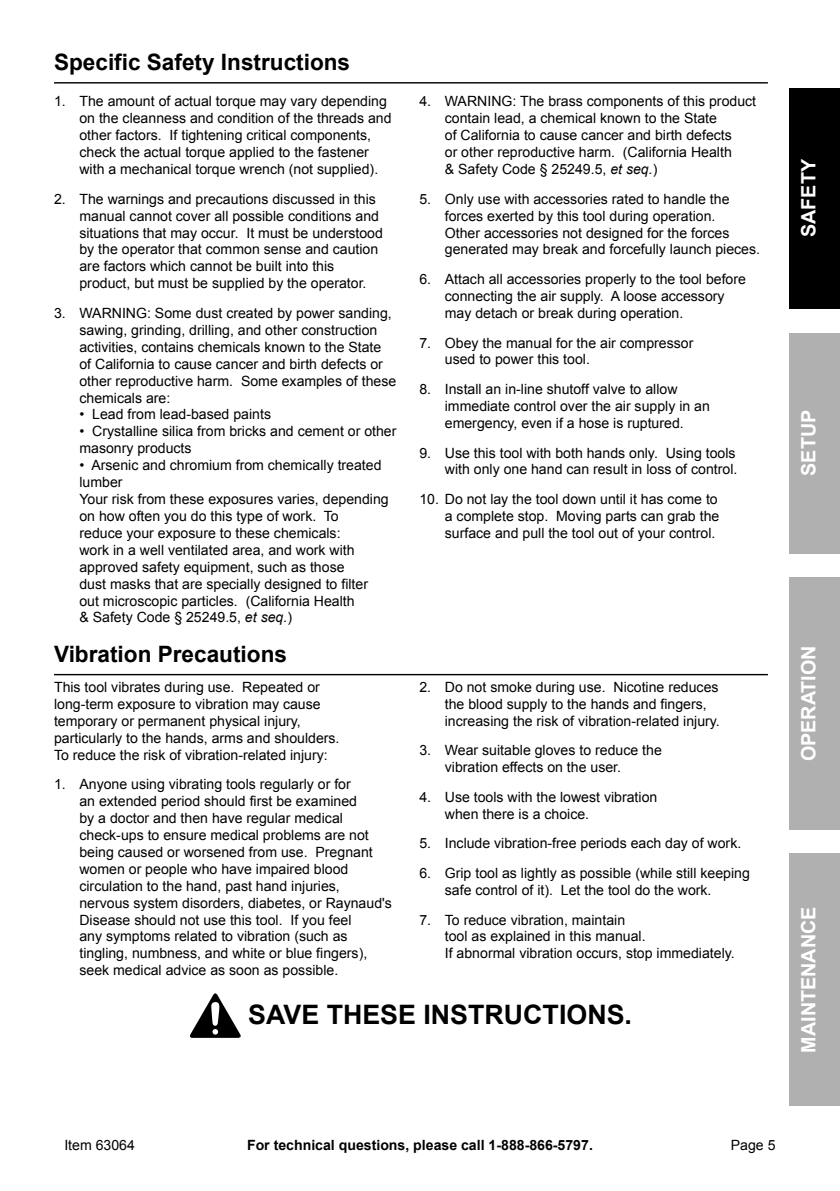
<style>
.page{position:relative;width:840px;height:1191px;background:#fff}
.page>*{position:absolute;margin:0;border:0;box-sizing:border-box;transform-origin:0 0}
.t1{font:700 26.8px "Arial";color:#000}
.Subheading{font:700 22.6px "Arial";color:#000}
.t2{font:700 19.8px "Arial";color:#fff}
.Paragraph{font:14px/17px "Arial";color:#000}
.t3{font:700 14px "Arial";color:#000}
.s1{font-style:italic}
</style>
<div class="page">
<div style="left:788px;top:88px;width:51px;height:221px;background:#000"></div>
<div style="left:788px;top:577px;width:51px;height:252px;background:#b0b0b0"></div>
<div style="left:788px;top:853px;width:51px;height:253px;background:#b0b0b0"></div>
<div style="left:788px;top:332px;width:51px;height:221px;background:#b0b0b0"></div>
<hr style="left:54px;top:82px;width:713px;height:2px;background:#000">
<hr style="left:54px;top:674px;width:713px;height:1px;background:#000">
<svg style="left:190px;top:993px;width:51px;height:44px"></svg>
<p class="Subheading" style="left:54px;top:47px;width:297px">Specific Safety Instructions</p>
<p class="Paragraph" style="left:79px;top:93px;width:313px;text-indent:-25px">1. The amount of actual torque may vary depending on the cleanness and condition of the threads and other factors. If tightening critical components, check the actual torque applied to the fastener with a mechanical torque wrench (not supplied).</p>
<p class="Paragraph" style="left:79px;top:190px;width:305px;text-indent:-25px">2. The warnings and precautions discussed in this manual cannot cover all possible conditions and situations that may occur. It must be understood by the operator that common sense and caution are factors which cannot be built into this product, but must be supplied by the operator.</p>
<p class="Paragraph" style="left:79px;top:305px;width:318px;text-indent:-25px">3. WARNING: Some dust created by power sanding, sawing, grinding, drilling, and other construction activities, contains chemicals known to the State of California to cause cancer and birth defects or other reproductive harm. Some examples of these chemicals are:</p>
<p class="Paragraph" style="left:79px;top:406px;width:193px">• Lead from lead-based paints</p>
<p class="Paragraph" style="left:79px;top:423px;width:318px">• Crystalline silica from bricks and cement or other masonry products</p>
<p class="Paragraph" style="left:79px;top:457px;width:310px">• Arsenic and chromium from chemically treated lumber<br>Your risk from these exposures varies, depending on how often you do this type of work. To<br>reduce your exposure to these chemicals:<br>work in a well ventilated area, and work with approved safety equipment, such as those<br>dust masks that are specially designed to filter out microscopic particles. (California Health<br>&amp; Safety Code § 25249.5, <span class="s1">et seq.</span>)</p>
<p class="Subheading" style="left:54px;top:639px;width:234px">Vibration Precautions</p>
<p class="Paragraph" style="left:54px;top:678px;width:287px">This tool vibrates during use. Repeated or long-term exposure to vibration may cause temporary or permanent physical injury, particularly to the hands, arms and shoulders.<br>To reduce the risk of vibration-related injury:</p>
<p class="Paragraph" style="left:79px;top:776px;width:314px;text-indent:-25px">1. Anyone using vibrating tools regularly or for<br>an extended period should first be examined<br>by a doctor and then have regular medical check-ups to ensure medical problems are not being caused or worsened from use. Pregnant women or people who have impaired blood circulation to the hand, past hand injuries, nervous system disorders, diabetes, or Raynaud's Disease should not use this tool. If you feel<br>any symptoms related to vibration (such as tingling, numbness, and white or blue fingers), seek medical advice as soon as possible.</p>
<p class="Paragraph" style="left:444px;top:93px;width:312px;text-indent:-25px">4. WARNING: The brass components of this product contain lead, a chemical known to the State<br>of California to cause cancer and birth defects<br>or other reproductive harm. (California Health<br>&amp; Safety Code § 25249.5, <span class="s1">et seq.</span>)</p>
<p class="Paragraph" style="left:444px;top:190px;width:316px;text-indent:-25px">5. Only use with accessories rated to handle the forces exerted by this tool during operation.<br>Other accessories not designed for the forces generated may break and forcefully launch pieces.</p>
<p class="Paragraph" style="left:444px;top:271px;width:302px;text-indent:-25px">6. Attach all accessories properly to the tool before connecting the air supply. A loose accessory may detach or break during operation.</p>
<p class="Paragraph" style="left:444px;top:334px;width:250px;text-indent:-25px">7. Obey the manual for the air compressor used to power this tool.</p>
<p class="Paragraph" style="left:444px;top:381px;width:266px;text-indent:-25px">8. Install an in-line shutoff valve to allow immediate control over the air supply in an emergency, even if a hose is ruptured.</p>
<p class="Paragraph" style="left:419px;top:444px;width:319px;text-align:right">9. Use this tool with both hands only. Using tools with only one hand can result in loss of control.</p>
<p class="Paragraph" style="left:444px;top:491px;width:276px;text-align:justify;text-indent:-25px">10. Do not lay the tool down until it has come to a complete stop. Moving parts can grab the surface and pull the tool out of your control.</p>
<p class="Paragraph" style="left:444px;top:678px;width:276px;text-indent:-25px">2. Do not smoke during use. Nicotine reduces the blood supply to the hands and fingers, increasing the risk of vibration-related injury.</p>
<p class="Paragraph" style="left:444px;top:742px;width:218px;text-indent:-25px">3. Wear suitable gloves to reduce the vibration effects on the user.</p>
<p class="Paragraph" style="left:444px;top:788px;width:214px;text-indent:-25px">4. Use tools with the lowest vibration when there is a choice.</p>
<p class="Paragraph" style="left:419px;top:835px;width:323px">5. Include vibration-free periods each day of work.</p>
<p class="Paragraph" style="left:444px;top:864px;width:306px;text-indent:-25px">6. Grip tool as lightly as possible (while still keeping safe control of it). Let the tool do the work.</p>
<p class="Paragraph" style="left:444px;top:911px;width:291px;text-indent:-25px">7. To reduce vibration, maintain<br>tool as explained in this manual.<br>If abnormal vibration occurs, stop immediately.</p>
<p class="t1" style="left:248px;top:996px;width:385px">SAVE THESE INSTRUCTIONS.</p>
<h3 class="t2" style="left:794px;top:237px;width:79px;rotate:-90deg">Safety</h3>
<h3 class="t2" style="left:794px;top:476px;width:67px;rotate:-90deg">Setup</h3>
<h3 class="t2" style="left:794px;top:761px;width:114px;rotate:-90deg">Operation</h3>
<h3 class="t2" style="left:794px;top:1052px;width:145px;rotate:-90deg">Maintenance</h3>
<p class="Paragraph" style="left:64px;top:1137px;width:72px">Item 63064</p>
<p class="t3" style="left:247px;top:1136px;width:347px">For technical questions, please call 1-888-866-5797.</p>
<p class="Paragraph" style="left:730px;top:1137px;width:46px">Page 5</p>
</div>
